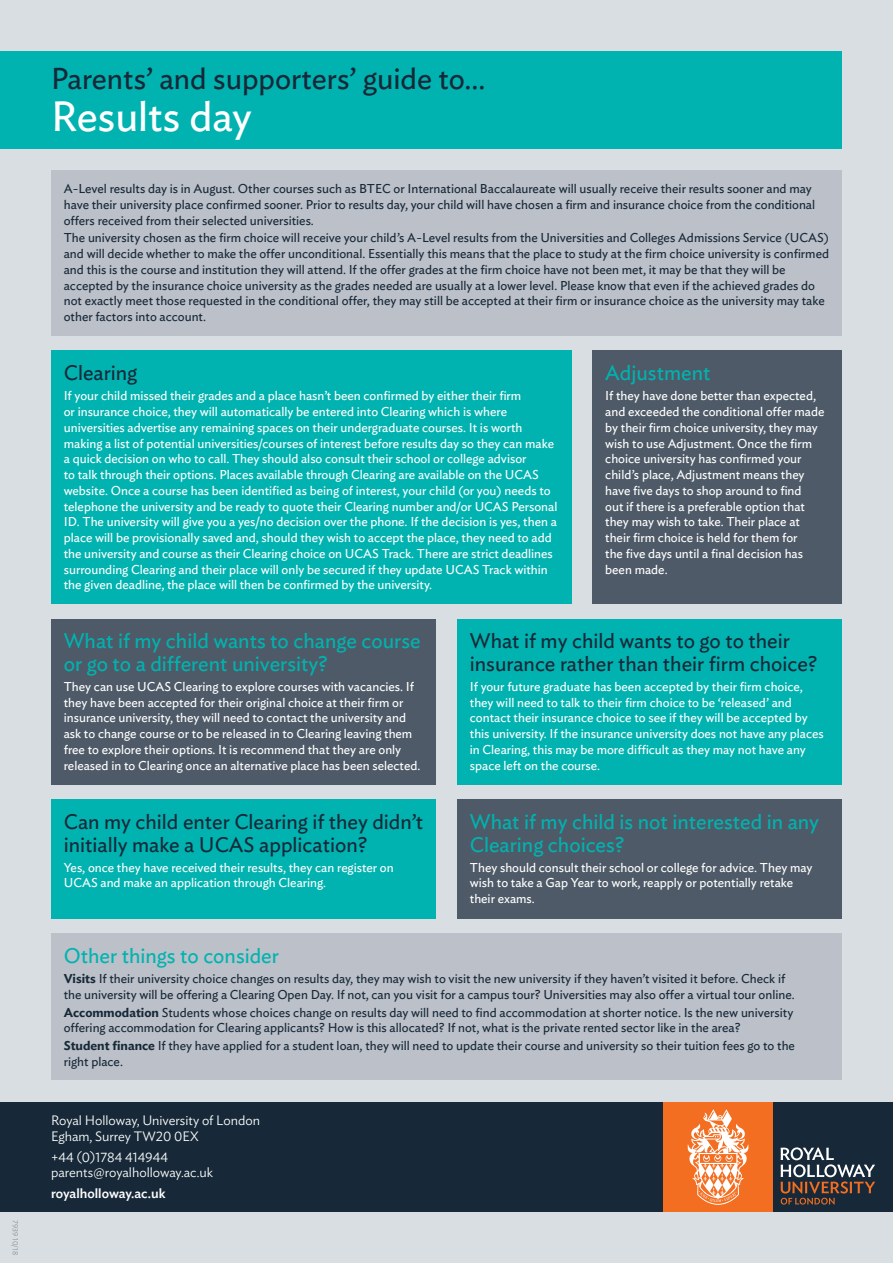
<style>
.page{position:relative;width:893px;height:1263px;background:#d9dee2}
.page>*{position:absolute;margin:0;border:0;box-sizing:border-box;transform-origin:0 0}
.t1{font:42px "Ideal Sans";color:#fff}
.t2{font:30px "Ideal Sans";color:#172938}
.t3{font:21px/22.5px "Ideal Sans";color:#00b3b0}
.t4{font:21px/22.5px "Ideal Sans";color:#172938}
.t5{font:300 13.5px/16.5px "Ideal Sans";color:#fff}
.t6{font:500 13.5px "Ideal Sans";color:#fff}
.t7{font:12.75px/15.8px "Ideal Sans";color:#fff}
.t8{font:12.75px/15.8px "Ideal Sans";color:#172938}
.t9{font:300 7.5px "Ideal Sans";color:#8a929d}
.s1{font-weight:600}
</style>
<div class="page">
<div style="left:0;top:1102px;width:893px;height:110px;background:#172938"></div>
<div style="left:663px;top:1102px;width:110px;height:110px;background:#f36e21"></div>
<svg style="left:781px;top:1147px;width:94px;height:57px"></svg>
<svg style="left:687px;top:1109px;width:62px;height:96px"></svg>
<div style="left:0;top:51px;width:842px;height:98px;background:#00b3b0"></div>
<div style="left:51px;top:170px;width:791px;height:166px;background:#bcc0c9"></div>
<div style="left:51px;top:933px;width:791px;height:147px;background:#bcc0c9"></div>
<div style="left:51px;top:351px;width:520px;height:253px;background:#00b3b0"></div>
<div style="left:457px;top:619px;width:385px;height:165px;background:#00b3b0"></div>
<div style="left:457px;top:799px;width:385px;height:119px;background:#4e5a67"></div>
<div style="left:592px;top:351px;width:250px;height:253px;background:#4e5a67"></div>
<div style="left:51px;top:619px;width:385px;height:165px;background:#4e5a67"></div>
<div style="left:51px;top:799px;width:385px;height:119px;background:#00b3b0"></div>
<p class="t9" style="left:21px;top:1220px;width:36px;rotate:90deg">7939 10/18</p>
<h2 class="t2" style="left:51px;top:56px;width:436px">Parents’ and supporters’ guide to...</h2>
<h1 class="t1" style="left:51px;top:85px;width:202px">Results day</h1>
<p class="t8" style="left:64px;top:180px;width:753px">A-Level results day is in August. Other courses such as BTEC or International Baccalaureate will usually receive their results sooner and may have their university place confirmed sooner. Prior to results day, your child will have chosen a firm and insurance choice from the conditional offers received from their selected universities.</p>
<p class="t8" style="left:64px;top:229px;width:767px">The university chosen as the firm choice will receive your child’s A-Level results from the Universities and Colleges Admissions Service (UCAS) and will decide whether to make the offer unconditional. Essentially this means that the place to study at the firm choice university is confirmed and this is the course and institution they will attend. If the offer grades at the firm choice have not been met, it may be that they will be accepted by the insurance choice university as the grades needed are usually at a lower level. Please know that even if the achieved grades do not exactly meet those requested in the conditional offer, they may still be accepted at their firm or insurance choice as the university may take other factors into account.</p>
<h3 class="t4" style="left:64px;top:360px;width:75px">Clearing</h3>
<p class="t7" style="left:64px;top:387px;width:495px">If your child missed their grades and a place hasn’t been confirmed by either their firm<br>or insurance choice, they will automatically be entered into Clearing which is where universities advertise any remaining spaces on their undergraduate courses. It is worth making a list of potential universities/courses of interest before results day so they can make a quick decision on who to call. They should also consult their school or college advisor<br>to talk through their options. Places available through Clearing are available on the UCAS website. Once a course has been identified as being of interest, your child (or you) needs to telephone the university and be ready to quote their Clearing number and/or UCAS Personal ID. The university will give you a yes/no decision over the phone. If the decision is yes, then a place will be provisionally saved and, should they wish to accept the place, they need to add the university and course as their Clearing choice on UCAS Track. There are strict deadlines surrounding Clearing and their place will only be secured if they update UCAS Track within the given deadline, the place will then be confirmed by the university.</p>
<h3 class="t3" style="left:605px;top:360px;width:107px">Adjustment</h3>
<p class="t7" style="left:605px;top:387px;width:221px">If they have done better than expected, and exceeded the conditional offer made by their firm choice university, they may wish to use Adjustment. Once the firm choice university has confirmed your child’s place, Adjustment means they have five days to shop around to find<br>out if there is a preferable option that they may wish to take. Their place at their firm choice is held for them for<br>the five days until a final decision has been made.</p>
<h3 class="t3" style="left:64px;top:628px;width:358px">What if my child wants to change course or go to a different university?</h3>
<p class="t7" style="left:64px;top:677px;width:358px">They can use UCAS Clearing to explore courses with vacancies. If they have been accepted for their original choice at their firm or insurance university, they will need to contact the university and ask to change course or to be released in to Clearing leaving them free to explore their options. It is recommend that they are only released in to Clearing once an alternative place has been selected.</p>
<h3 class="t4" style="left:64px;top:809px;width:361px">Can my child enter Clearing if they didn’t initially make a UCAS application?</h3>
<p class="t7" style="left:64px;top:858px;width:331px">Yes, once they have received their results, they can register on<br>UCAS and make an application through Clearing.</p>
<h3 class="t4" style="left:470px;top:628px;width:349px">What if my child wants to go to their insurance rather than their firm choice?</h3>
<p class="t7" style="left:470px;top:677px;width:355px">If your future graduate has been accepted by their firm choice, they will need to talk to their firm choice to be ‘released’ and contact their insurance choice to see if they will be accepted by this university. If the insurance university does not have any places in Clearing, this may be more difficult as they may not have any space left on the course.</p>
<h3 class="t3" style="left:470px;top:809px;width:351px">What if my child is not interested in any<br>Clearing choices?</h3>
<p class="t7" style="left:470px;top:858px;width:344px">They should consult their school or college for advice. They may wish to take a Gap Year to work, reapply or potentially retake their exams.</p>
<h3 class="t3" style="left:64px;top:943px;width:217px">Other things to consider</h3>
<p class="t8" style="left:64px;top:970px;width:732px"><span class="s1">Visits</span> If their university choice changes on results day, they may wish to visit the new university if they haven’t visited it before. Check if the university will be offering a Clearing Open Day. If not, can you visit for a campus tour? Universities may also offer a virtual tour online.</p>
<p class="t8" style="left:64px;top:1003px;width:731px"><span class="s1">Accommodation</span> Students whose choices change on results day will need to find accommodation at shorter notice. Is the new university offering accommodation for Clearing applicants? How is this allocated? If not, what is the private rented sector like in the area?</p>
<p class="t8" style="left:64px;top:1037px;width:733px"><span class="s1">Student finance</span> If they have applied for a student loan, they will need to update their course and university so their tuition fees go to the right place.</p>
<p class="t5" style="left:51px;top:1111px;width:210px">Royal Holloway, University of London<br>Egham, Surrey TW20 0EX</p>
<p class="t5" style="left:51px;top:1148px;width:164px;line-height:15px">+44 (0)1784 414944 parents@royalholloway.ac.uk</p>
<p class="t6" style="left:51px;top:1182px;width:116px">royalholloway.ac.uk</p>
</div>
